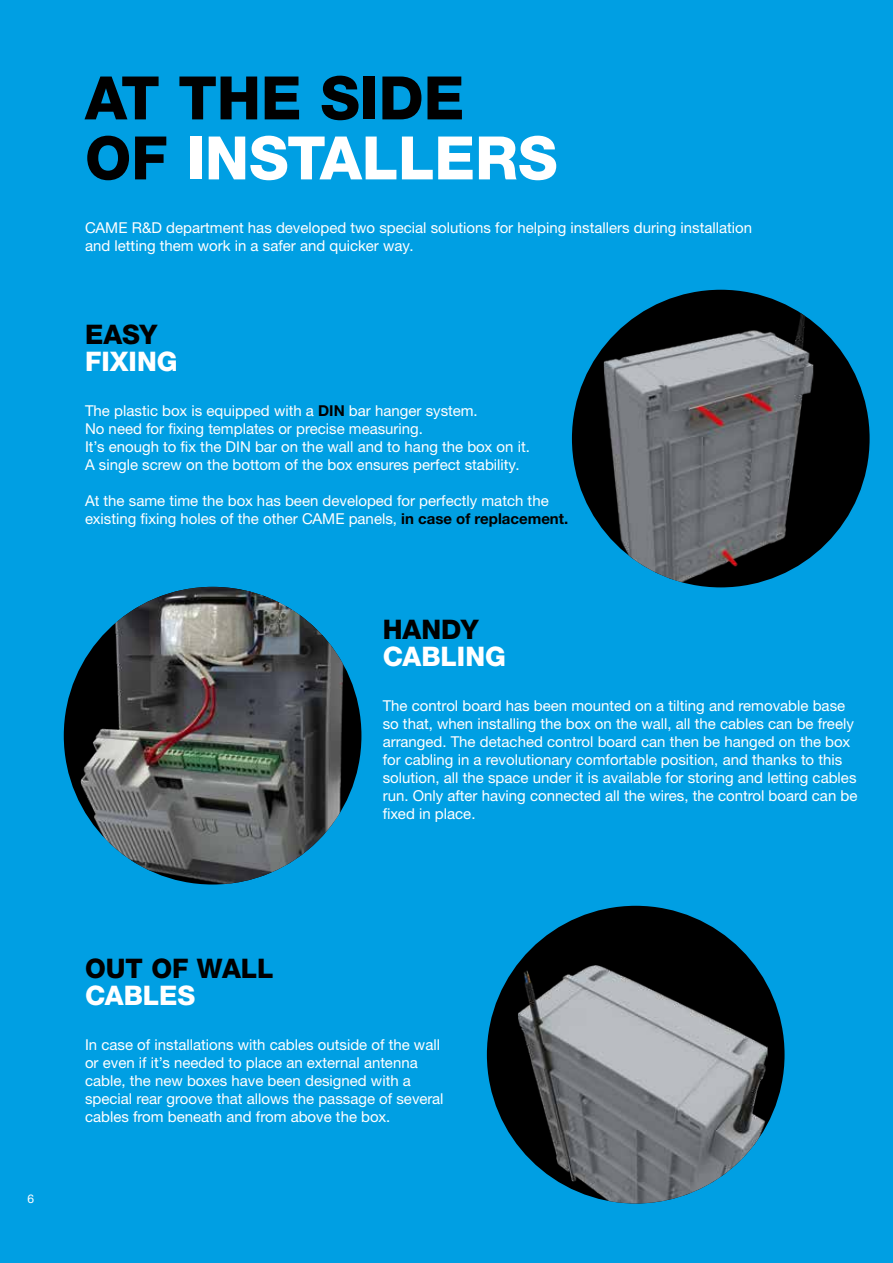
<style>
.page{position:relative;width:893px;height:1263px;background:#009fe3}
.page>*{position:absolute;margin:0;border:0;box-sizing:border-box;transform-origin:0 0}
.t1{font:800 60px/60px "Helvetica Neue LTW1 G";color:#000}
.t2{font:800 27px "Helvetica Neue LTW1 G";color:#fff}
.t3{font:800 27px "Helvetica Neue LTW1 G";color:#000}
.t4{font:15px/18px "Helvetica Neue LTW1 G";color:#fff}
.t5{font:12px "Helvetica Neue LTW1 G";color:#fff}
.s1{color:#fff}
.s2{font-weight:700;color:#000}
</style>
<div class="page">
<div style="left:572px;top:290px;width:298px;height:297px;background:#000;border-radius:50%"></div>
<img style="left:604px;top:299px;width:209px;height:288px">
<div style="left:64px;top:587px;width:297px;height:297px;background:#000;border-radius:50%"></div>
<img style="left:81px;top:587px;width:263px;height:297px">
<div style="left:487px;top:906px;width:297px;height:297px;background:#000;border-radius:50%"></div>
<img style="left:518px;top:965px;width:249px;height:238px">
<h1 class="t1" style="left:85px;top:68px;width:474px">AT THE SIDE<br>OF <span class="s1">INSTALLERS</span></h1>
<p class="t4" style="left:85px;top:218px;width:669px">CAME R&amp;D department has developed two special solutions for helping installers during installation and letting them work in a safer and quicker way.</p>
<h2 class="t3" style="left:85px;top:318px;width:74px">EASY</h2>
<h2 class="t2" style="left:85px;top:345px;width:94px">FIXING</h2>
<p class="t4" style="left:85px;top:402px;width:446px">The plastic box is equipped with a <span class="s2">DIN</span> bar hanger system.<br>No need for fixing templates or precise measuring.<br>It’s enough to fix the DIN bar on the wall and to hang the box on it.<br>A single screw on the bottom of the box ensures perfect stability.</p>
<p class="t4" style="left:85px;top:492px;width:485px">At the same time the box has been developed for perfectly match the existing fixing holes of the other CAME panels, <span class="s2">in case of replacement.</span></p>
<h2 class="t3" style="left:383px;top:614px;width:97px">HANDY</h2>
<h2 class="t2" style="left:383px;top:641px;width:125px">CABLING</h2>
<p class="t4" style="left:383px;top:697px;width:476px">The control board has been mounted on a tilting and removable base so that, when installing the box on the wall, all the cables can be freely arranged. The detached control board can then be hanged on the box for cabling in a revolutionary comfortable position, and thanks to this solution, all the space under it is available for storing and letting cables run. Only after having connected all the wires, the control board can be fixed in place.</p>
<p class="t5" style="left:28px;top:1192px;width:8px">6</p>
<h2 class="t3" style="left:85px;top:952px;width:190px">OUT OF WALL</h2>
<h2 class="t2" style="left:85px;top:979px;width:112px">CABLES</h2>
<p class="t4" style="left:85px;top:1035px;width:360px">In case of installations with cables outside of the wall or even if it’s needed to place an external antenna cable, the new boxes have been designed with a special rear groove that allows the passage of several cables from beneath and from above the box.</p>
</div>
